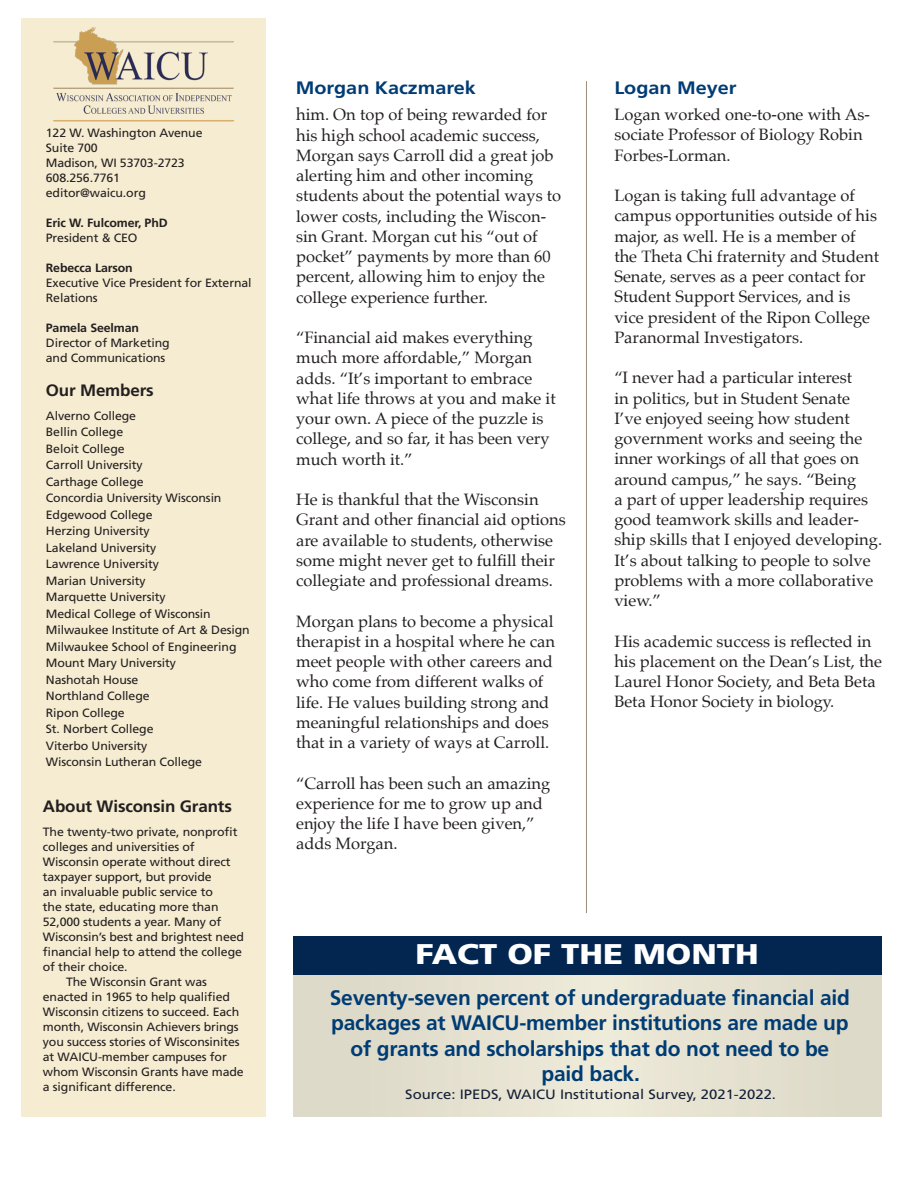
<style>
.page{position:relative;width:918px;height:1188px;background:#fff}
.page>*{position:absolute;margin:0;border:0;box-sizing:border-box;transform-origin:0 0}
.t1{font:900 28.5px "Frutiger LT Std";color:#fff;scale:1.15 1}
.factoid{font:700 21px/25.5px "Frutiger LT Std";letter-spacing:-.01em;color:#003c74;text-align:center}
.Recipient_name{font:700 18px "Frutiger LT Std";color:#003c74;scale:1.1 1}
.palatino_text{font:16.5px/20.2px "Palatino";color:#231f20}
.side_bar_info{font:700 16.5px "Frutiger LT Std";letter-spacing:-.01em;color:#231f20}
.factoid-2{font:13.5px "Frutiger LT Std";color:#131f36;scale:1.1 1}
.side_bar_info-2{font:12px/15px "Frutiger LT Std";letter-spacing:-.01em;color:#231f20}
.side_bar_info-3{font:700 12px "Frutiger LT Std";letter-spacing:-.01em;color:#231f20}
</style>
<div class="page">
<div style="left:22px;top:18px;width:244px;height:1099px;background:#f6ecd1"></div>
<img style="left:53px;top:27px;width:181px;height:95px">
<hr style="left:586px;top:81px;width:1px;height:832px;background:#998d7a">
<div style="left:293px;top:936px;width:588px;height:181px;background:#e4e0d0"></div>
<div style="left:293px;top:936px;width:588px;height:39px;background:#032651"></div>
<p class="side_bar_info-2" style="left:46px;top:125px;width:158px">122 W. Washington Avenue</p>
<p class="side_bar_info-2" style="left:46px;top:140px;width:53px">Suite 700</p>
<p class="side_bar_info-2" style="left:46px;top:155px;width:140px">Madison, WI 53703-2723</p>
<p class="side_bar_info-2" style="left:46px;top:170px;width:76px">608.256.7761</p>
<p class="side_bar_info-2" style="left:46px;top:185px;width:102px">editor@waicu.org</p>
<p class="side_bar_info-3" style="left:46px;top:215px;width:123px">Eric W. Fulcomer, PhD</p>
<p class="side_bar_info-2" style="left:46px;top:230px;width:93px">President &amp; CEO</p>
<p class="side_bar_info-3" style="left:46px;top:260px;width:88px">Rebecca Larson</p>
<p class="side_bar_info-2" style="left:46px;top:275px;width:207px">Executive Vice President for External<br>Relations</p>
<p class="side_bar_info-3" style="left:46px;top:320px;width:95px">Pamela Seelman</p>
<p class="side_bar_info-2" style="left:46px;top:335px;width:125px">Director of Marketing and Communications</p>
<p class="side_bar_info" style="left:46px;top:380px;width:109px">Our Members</p>
<p class="side_bar_info-2" style="left:46px;top:408px;width:92px">Alverno College</p>
<p class="side_bar_info-2" style="left:46px;top:425px;width:79px">Bellin College</p>
<p class="side_bar_info-2" style="left:46px;top:441px;width:80px">Beloit College</p>
<p class="side_bar_info-2" style="left:46px;top:458px;width:98px">Carroll University</p>
<p class="side_bar_info-2" style="left:46px;top:474px;width:99px">Carthage College</p>
<p class="side_bar_info-2" style="left:46px;top:491px;width:177px">Concordia University Wisconsin</p>
<p class="side_bar_info-2" style="left:46px;top:507px;width:108px">Edgewood College</p>
<p class="side_bar_info-2" style="left:46px;top:524px;width:105px">Herzing University</p>
<p class="side_bar_info-2" style="left:46px;top:540px;width:112px">Lakeland University</p>
<p class="side_bar_info-2" style="left:46px;top:557px;width:115px">Lawrence University</p>
<p class="side_bar_info-2" style="left:46px;top:573px;width:101px">Marian University</p>
<p class="side_bar_info-2" style="left:46px;top:589px;width:205px;line-height:16.5px">Marquette University<br>Medical College of Wisconsin<br>Milwaukee Institute of Art &amp; Design</p>
<p class="side_bar_info-2" style="left:46px;top:639px;width:192px">Milwaukee School of Engineering</p>
<p class="side_bar_info-2" style="left:46px;top:656px;width:132px">Mount Mary University</p>
<p class="side_bar_info-2" style="left:46px;top:672px;width:94px">Nashotah House</p>
<p class="side_bar_info-2" style="left:46px;top:689px;width:105px">Northland College</p>
<p class="side_bar_info-2" style="left:46px;top:705px;width:80px">Ripon College</p>
<p class="side_bar_info-2" style="left:46px;top:722px;width:109px">St. Norbert College</p>
<p class="side_bar_info-2" style="left:46px;top:738px;width:103px">Viterbo University</p>
<p class="side_bar_info-2" style="left:46px;top:755px;width:158px">Wisconsin Lutheran College</p>
<p class="side_bar_info" style="left:43px;top:796px;width:191px">About Wisconsin Grants</p>
<p class="side_bar_info-2" style="left:43px;top:824px;width:203px">The twenty-two private, nonprofit colleges and universities of<br>Wisconsin operate without direct taxpayer support, but provide<br>an invaluable public service to<br>the state, educating more than<br>52,000 students a year. Many of<br>Wisconsin’s best and brightest need financial help to attend the college of their choice.</p>
<p class="side_bar_info-2" style="left:43px;top:974px;width:202px;text-indent:23px">The Wisconsin Grant was enacted in 1965 to help qualified<br>Wisconsin citizens to succeed. Each month, Wisconsin Achievers brings you success stories of Wisconsinites at WAICU-member campuses for whom Wisconsin Grants have made a significant difference.</p>
<p class="Recipient_name" style="left:296px;top:77px;width:165px">Morgan Kaczmarek</p>
<p class="Recipient_name" style="left:614px;top:78px;width:113px">Logan Meyer</p>
<p class="palatino_text" style="left:296px;top:104px;width:267px">him. On top of being rewarded for his high school academic success, Morgan says Carroll did a great job alerting him and other incoming students about the potential ways to lower costs, including the Wiscon&shy;sin Grant. Morgan cut his “out of pocket” payments by more than 60 percent, allowing him to enjoy the college experience further.</p>
<p class="palatino_text" style="left:296px;top:327px;width:261px">“Financial aid makes everything much more affordable,” Morgan adds. “It’s important to embrace what life throws at you and make it your own. A piece of the puzzle is college, and so far, it has been very much worth it.”</p>
<p class="palatino_text" style="left:296px;top:489px;width:271px">He is thankful that the Wisconsin Grant and other financial aid options are available to students, otherwise some might never get to fulfill their collegiate and professional dreams.</p>
<p class="palatino_text" style="left:296px;top:611px;width:260px">Morgan plans to become a physical therapist in a hospital where he can meet people with other careers and who come from different walks of life. He values building strong and meaningful relationships and does that in a variety of ways at Carroll.</p>
<p class="palatino_text" style="left:296px;top:773px;width:256px">“Carroll has been such an amazing experience for me to grow up and enjoy the life I have been given,” adds Morgan.</p>
<p class="palatino_text" style="left:614px;top:104px;width:257px">Logan worked one-to-one with As&shy;sociate Professor of Biology Robin<br>Forbes-Lorman.</p>
<p class="palatino_text" style="left:614px;top:185px;width:266px">Logan is taking full advantage of campus opportunities outside of his major, as well. He is a member of the Theta Chi fraternity and Student Senate, serves as a peer contact for Student Support Services, and is vice president of the Ripon College Paranormal Investigators.</p>
<p class="palatino_text" style="left:614px;top:368px;width:269px">“I never had a particular interest<br>in politics, but in Student Senate<br>I’ve enjoyed seeing how student government works and seeing the inner workings of all that goes on around campus,” he says. “Being<br>a part of upper leadership requires good teamwork skills and leader&shy;ship skills that I enjoyed developing.<br>It’s about talking to people to solve problems with a more collaborative view.”</p>
<p class="palatino_text" style="left:614px;top:631px;width:269px">His academic success is reflected in his placement on the Dean’s List, the Laurel Honor Society, and Beta Beta Beta Honor Society in biology.</p>
<p class="t1" style="left:415px;top:937px;width:300px">FACT OF THE MONTH</p>
<p class="factoid" style="left:330px;top:985px;width:522px">Seventy-seven percent of undergraduate financial aid packages at WAICU-member institutions are made up of grants and scholarships that do not need to be</p>
<p class="factoid" style="left:541px;top:1062px;width:100px">paid back.</p>
<p class="factoid-2" style="left:405px;top:1087px;width:339px">Source: IPEDS, WAICU Institutional Survey, 2021-2022.</p>
</div>
